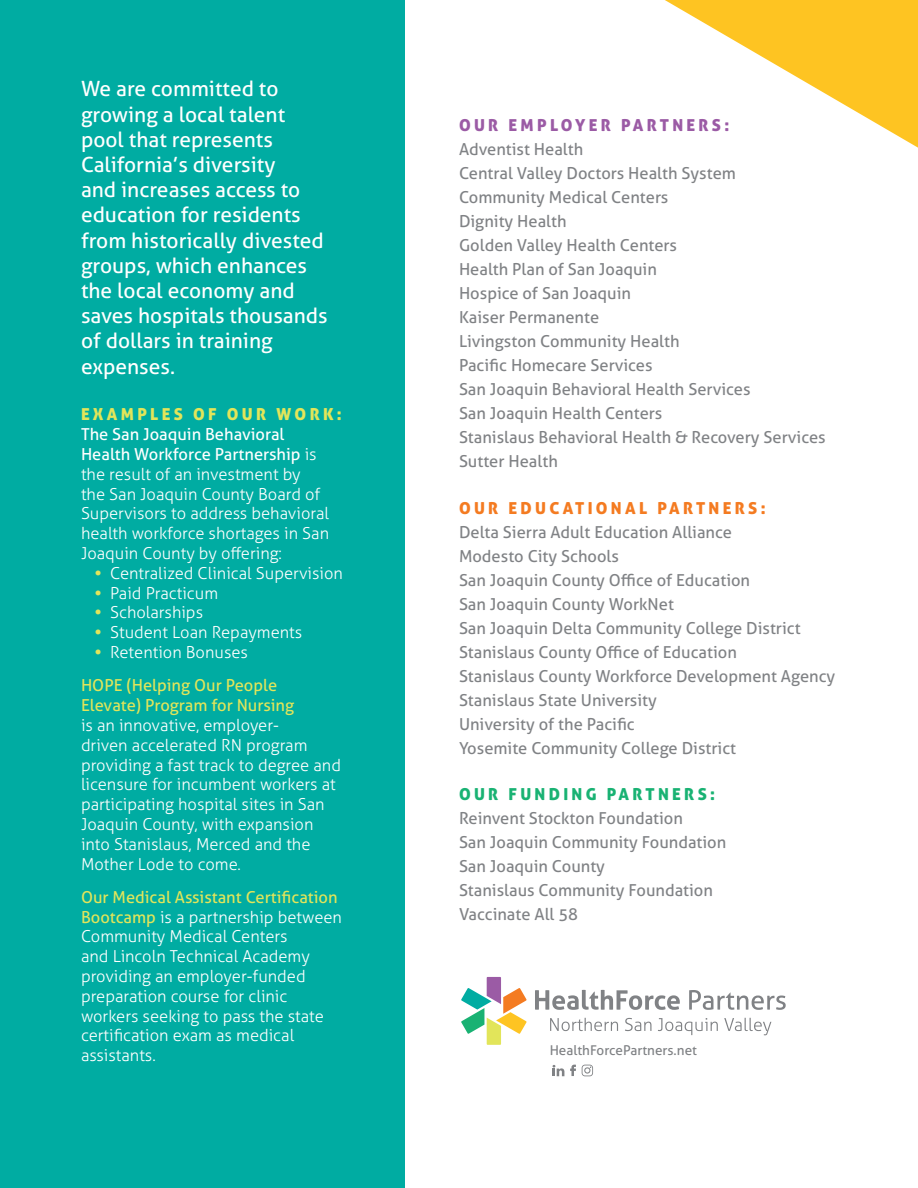
<style>
.page{position:relative;width:918px;height:1188px;background:#fff}
.page>*{position:absolute;margin:0;border:0;box-sizing:border-box;transform-origin:0 0}
.t1{font:21px/25.2px "Aller";color:#fff}
.t2{font:300 16.5px/19.8px "Aller";color:#fff}
.t3{font:16.5px "Aller";color:#808285}
.Subhead{font:16.5px "Aller Display";letter-spacing:.2em;color:#f47b21}
.Subhead-2{font:16.5px "Aller Display";letter-spacing:.2em;color:#9b5ba5}
.Subhead-3{font:16.5px "Aller Display";letter-spacing:.2em;color:#19b273}
.Subhead-4{font:16.5px "Aller Display";letter-spacing:.2em;color:#e2e55a}
.email{font:13.5px "Aller";color:#808285}
.s1{font-weight:400}
.s2{font-weight:700;color:#e2e55a}
.s3{font-weight:400;color:#e2e55a}
</style>
<div class="page">
<div style="left:0;top:0;width:405px;height:1188px;background:#00aca2"></div>
<svg style="left:535px;top:990px;width:145px;height:20px"></svg>
<svg style="left:689px;top:990px;width:97px;height:20px"></svg>
<svg style="left:550px;top:1018px;width:68px;height:13px"></svg>
<svg style="left:625px;top:1018px;width:26px;height:13px"></svg>
<svg style="left:658px;top:1018px;width:60px;height:17px"></svg>
<svg style="left:724px;top:1018px;width:47px;height:17px"></svg>
<svg style="left:461px;top:976px;width:66px;height:69px"></svg>
<svg style="left:570px;top:1065px;width:6px;height:11px"></svg>
<svg style="left:553px;top:1065px;width:11px;height:11px"></svg>
<svg style="left:582px;top:1065px;width:11px;height:11px"></svg>
<svg style="left:665px;top:0;width:253px;height:148px"></svg>
<p class="t1" style="left:81px;top:76px;width:248px">We are committed to growing a local talent pool that represents<br>California’s diversity<br>and increases access to education for residents from historically divested groups, which enhances the local economy and saves hospitals thousands of dollars in training expenses.</p>
<p class="Subhead-4" style="left:81px;top:404px;width:262px">EXAMPLES OF OUR WORK:</p>
<p class="t2" style="left:81px;top:425px;width:250px"><span class="s1">The San Joaquin Behavioral<br>Health Workforce Partnership</span> is the result of an investment by<br>the San Joaquin County Board of<br>Supervisors to address behavioral health workforce shortages in San<br>Joaquin County by offering:</p>
<p class="t2" style="left:94px;top:563px;width:250px"><span class="s2">•</span> Centralized Clinical Supervision</p>
<p class="t2" style="left:94px;top:583px;width:125px"><span class="s2">•</span> Paid Practicum</p>
<p class="t2" style="left:94px;top:603px;width:110px"><span class="s2">•</span> Scholarships</p>
<p class="t2" style="left:94px;top:623px;width:209px"><span class="s2">•</span> Student Loan Repayments</p>
<p class="t2" style="left:94px;top:642px;width:155px"><span class="s2">•</span> Retention Bonuses</p>
<p class="t2" style="left:81px;top:676px;width:261px"><span class="s3">HOPE (Helping Our People<br>Elevate) Program for Nursing<br></span>is an innovative, employer-<br>driven accelerated RN program providing a fast track to degree and licensure for incumbent workers at participating hospital sites in San<br>Joaquin County, with expansion into Stanislaus, Merced and the<br>Mother Lode to come.</p>
<p class="t2" style="left:81px;top:887px;width:263px"><span class="s3">Our Medical Assistant Certification<br>Bootcamp</span> is a partnership between<br>Community Medical Centers<br>and Lincoln Technical Academy providing an employer-funded preparation course for clinic workers seeking to pass the state certification exam as medical assistants.</p>
<p class="Subhead-2" style="left:459px;top:114px;width:272px">OUR EMPLOYER PARTNERS:</p>
<p class="t3" style="left:459px;top:139px;width:126px">Adventist Health</p>
<p class="t3" style="left:459px;top:163px;width:278px">Central Valley Doctors Health System</p>
<p class="t3" style="left:459px;top:187px;width:211px">Community Medical Centers</p>
<p class="t3" style="left:459px;top:211px;width:109px">Dignity Health</p>
<p class="t3" style="left:459px;top:235px;width:220px">Golden Valley Health Centers</p>
<p class="t3" style="left:459px;top:259px;width:199px">Health Plan of San Joaquin</p>
<p class="t3" style="left:459px;top:283px;width:173px">Hospice of San Joaquin</p>
<p class="t3" style="left:459px;top:307px;width:142px">Kaiser Permanente</p>
<p class="t3" style="left:459px;top:331px;width:222px">Livingston Community Health</p>
<p class="t3" style="left:459px;top:355px;width:195px">Pacific Homecare Services</p>
<p class="t3" style="left:459px;top:379px;width:293px">San Joaquin Behavioral Health Services</p>
<p class="t3" style="left:459px;top:403px;width:205px">San Joaquin Health Centers</p>
<p class="t3" style="left:459px;top:427px;width:368px">Stanislaus Behavioral Health &amp; Recovery Services</p>
<p class="t3" style="left:459px;top:451px;width:100px">Sutter Health</p>
<p class="Subhead" style="left:459px;top:497px;width:308px">OUR EDUCATIONAL PARTNERS:</p>
<p class="t3" style="left:459px;top:522px;width:274px">Delta Sierra Adult Education Alliance</p>
<p class="t3" style="left:459px;top:546px;width:162px">Modesto City Schools</p>
<p class="t3" style="left:459px;top:570px;width:293px">San Joaquin County Office of Education</p>
<p class="t3" style="left:459px;top:594px;width:216px">San Joaquin County WorkNet</p>
<p class="t3" style="left:459px;top:618px;width:343px">San Joaquin Delta Community College District</p>
<p class="t3" style="left:459px;top:642px;width:279px">Stanislaus County Office of Education</p>
<p class="t3" style="left:459px;top:666px;width:378px">Stanislaus County Workforce Development Agency</p>
<p class="t3" style="left:459px;top:690px;width:199px">Stanislaus State University</p>
<p class="t3" style="left:459px;top:714px;width:177px">University of the Pacific</p>
<p class="t3" style="left:459px;top:738px;width:279px">Yosemite Community College District</p>
<p class="Subhead-3" style="left:459px;top:784px;width:258px">OUR FUNDING PARTNERS:</p>
<p class="t3" style="left:459px;top:808px;width:225px">Reinvent Stockton Foundation</p>
<p class="t3" style="left:459px;top:832px;width:269px">San Joaquin Community Foundation</p>
<p class="t3" style="left:459px;top:856px;width:147px">San Joaquin County</p>
<p class="t3" style="left:459px;top:880px;width:255px">Stanislaus Community Foundation</p>
<p class="t3" style="left:459px;top:904px;width:121px">Vaccinate All 58</p>
<p class="email" style="left:550px;top:1042px;width:149px">HealthForcePartners.net</p>
</div>
